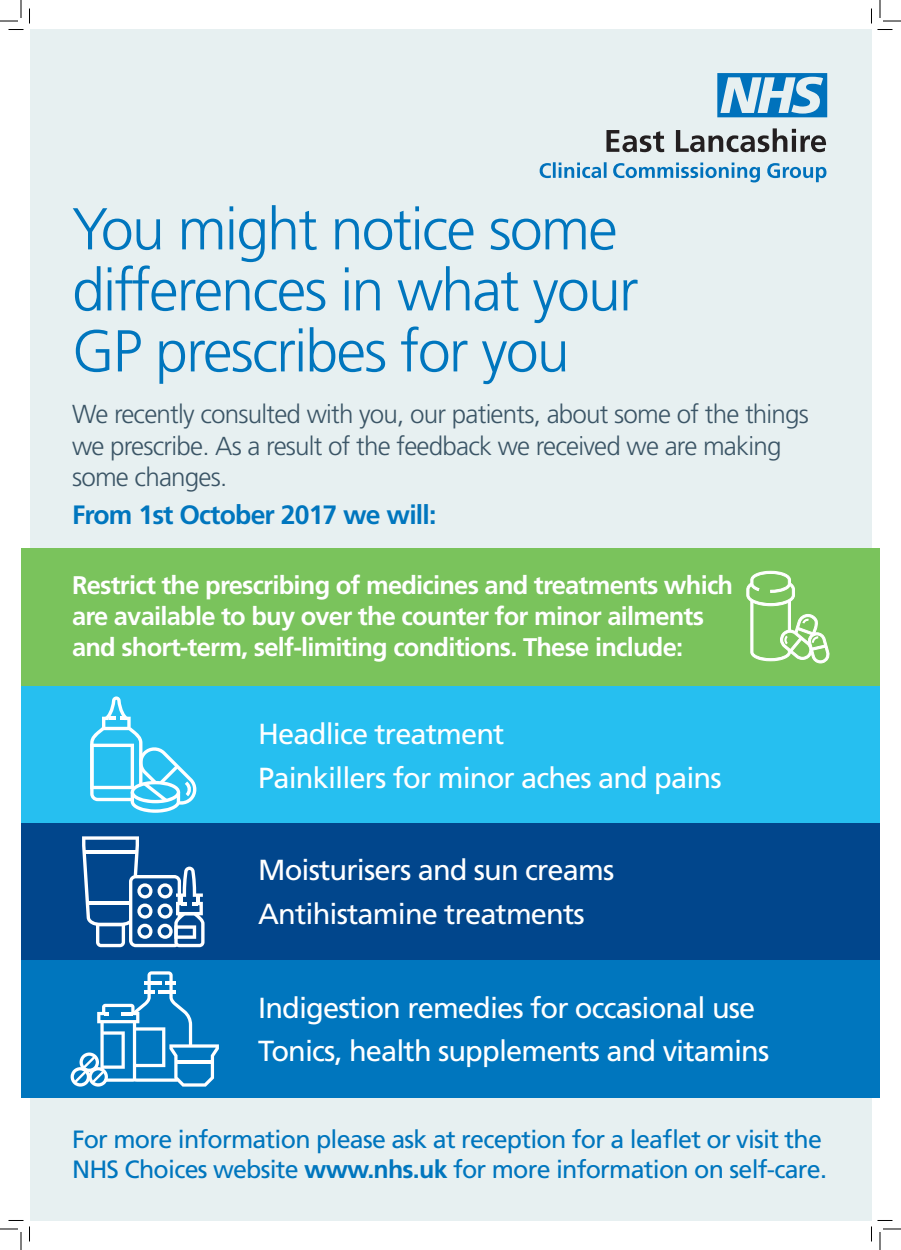
<style>
.page{position:relative;width:901px;height:1250px;background:#fff}
.page>*{position:absolute;margin:0;border:0;box-sizing:border-box;transform-origin:0 0}
.t1{font:300 59px/61px "Frutiger LT";letter-spacing:-.03em;color:#0076be}
.t2{font:29px/43.3px "Frutiger LT Std";letter-spacing:-.03em;color:#fff}
.t3{font:700 26.5px "Frutiger LT";letter-spacing:-.03em;color:#0076be}
.t4{font:300 26px/31.5px "Frutiger LT";letter-spacing:-.03em;color:#3b5566}
.t5{font:700 25.5px/30.6px "Frutiger LT";letter-spacing:-.03em;color:#fff}
.t6{font:25px/30px "Frutiger LT Std";letter-spacing:-.03em;color:#0076be}
.s1{font-family:"Frutiger LT";font-weight:700}
</style>
<div class="page">
<div style="left:30px;top:1083px;width:841px;height:137px;background:#e7f0f1"></div>
<div style="left:21px;top:822px;width:859px;height:138px;background:#01468c"></div>
<div style="left:21px;top:685px;width:859px;height:137px;background:#26bff0"></div>
<div style="left:21px;top:960px;width:859px;height:137px;background:#0076be"></div>
<div style="left:21px;top:548px;width:859px;height:138px;background:#7ac35c"></div>
<div style="left:30px;top:30px;width:841px;height:518px;background:#e7f0f1"></div>
<svg style="left:90px;top:696px;width:107px;height:117px"></svg>
<svg style="left:82px;top:836px;width:123px;height:111px"></svg>
<svg style="left:71px;top:971px;width:148px;height:115px"></svg>
<hr style="left:177px;top:1060px;width:34px;height:4px;background:#fff">
<svg style="left:746px;top:571px;width:84px;height:92px"></svg>
<svg style="left:540px;top:162px;width:286px;height:20px"></svg>
<svg style="left:606px;top:128px;width:220px;height:24px"></svg>
<svg style="left:717px;top:73px;width:110px;height:44px"></svg>
<svg style="left:0;top:0;width:30px;height:30px"></svg>
<svg style="left:0;top:1220px;width:30px;height:30px"></svg>
<svg style="left:871px;top:0;width:30px;height:30px"></svg>
<svg style="left:871px;top:1219px;width:30px;height:31px"></svg>
<h1 class="t1" style="left:72px;top:199px;width:568px">You might notice some differences in what your<br>GP prescribes for you</h1>
<p class="t4" style="left:72px;top:399px;width:738px">We recently consulted with you, our patients, about some of the things we prescribe. As a result of the feedback we received we are making some changes.</p>
<p class="t3" style="left:72px;top:499px;width:366px">From 1st October 2017 we will:</p>
<p class="t5" style="left:72px;top:570px;width:663px">Restrict the prescribing of medicines and treatments which are available to buy over the counter for minor ailments and short-term, self-limiting conditions. These include:</p>
<p class="t2" style="left:258px;top:713px;width:465px">Headlice treatment<br>Painkillers for minor aches and pains</p>
<p class="t2" style="left:258px;top:849px;width:358px">Moisturisers and sun creams<br>Antihistamine treatments</p>
<p class="t2" style="left:258px;top:986px;width:513px">Indigestion remedies for occasional use<br>Tonics, health supplements and vitamins</p>
<p class="t6" style="left:72px;top:1124px;width:756px">For more information please ask at reception for a leaflet or visit the<br>NHS Choices website <span class="s1">www.nhs.uk</span> for more information on self-care.</p>
</div>
